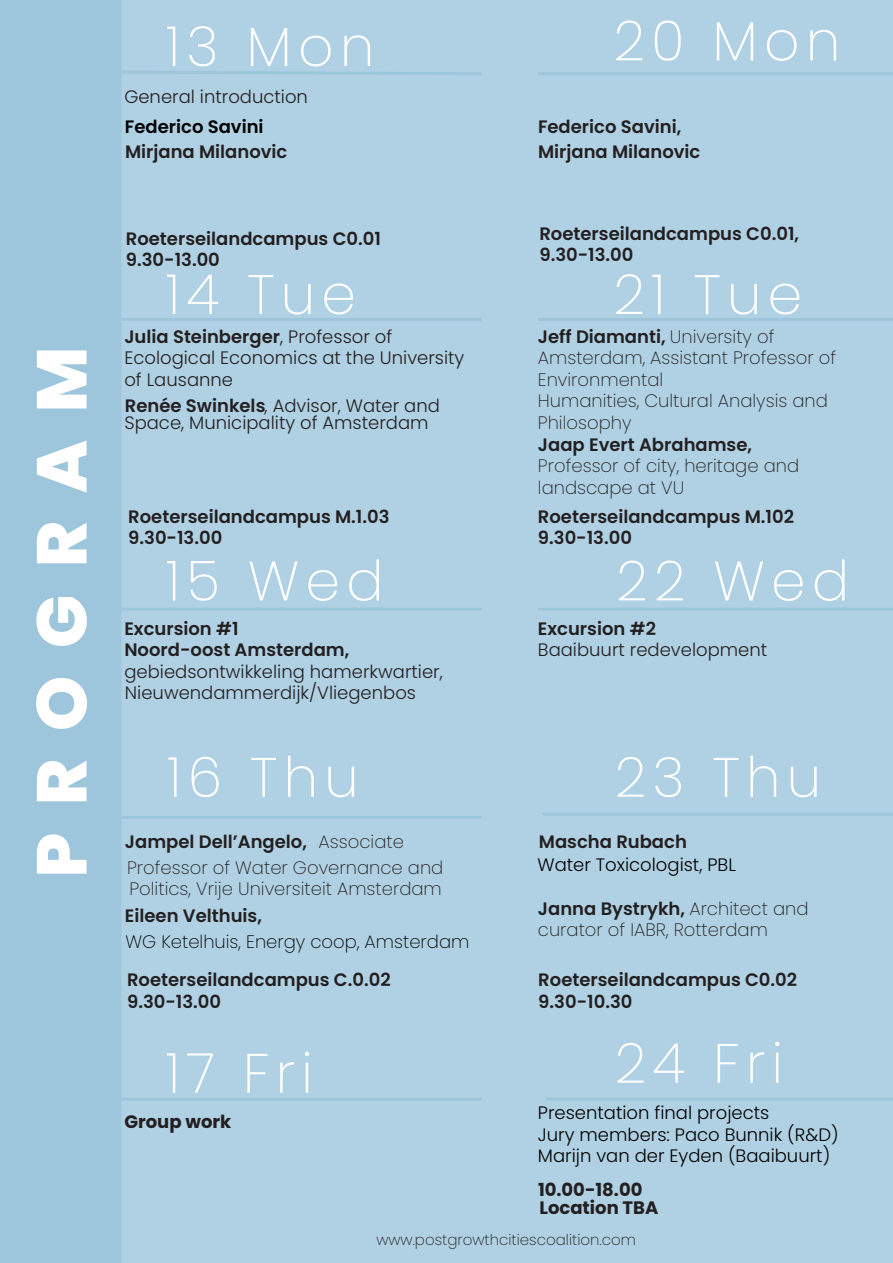
<style>
.page{position:relative;width:893px;height:1263px;background:#fff}
.page>*{position:absolute;margin:0;border:0;box-sizing:border-box;transform-origin:0 0}
.t1{font:800 70.5px "Poppins";letter-spacing:.39em;color:#fff}
.t2{font:200 55.5px "Poppins";letter-spacing:.11em;color:#fff}
.t3{font:600 18px/21.6px "Poppins";color:#231f20}
.t4{font:200 18px/21.6px "Poppins";color:#231f20}
.t5{font:300 18px/21.6px "Poppins";color:#231f20}
.t6{font:300 18px/21.6px "Poppins";color:#000}
.t7{font:200 18px "Poppins";color:#000}
.t8{font:700 18px/18.3px "Poppins";color:#231f20}
.t9{font:600 18px "Poppins";color:#000}
.t10{font:200 15px "Poppins";color:#231f20}
.s1{font-weight:600}
</style>
<div class="page">
<div style="left:106px;top:0;width:787px;height:1263px;background:#b0d1e3"></div>
<svg style="left:121px;top:70px;width:361px;height:5px"></svg>
<hr style="left:111px;top:318px;width:371px;height:3px;background:#9dc6dc">
<hr style="left:111px;top:608px;width:371px;height:3px;background:#9dc6dc">
<hr style="left:111px;top:816px;width:371px;height:3px;background:#9dc6dc">
<hr style="left:111px;top:1098px;width:371px;height:3px;background:#9dc6dc">
<hr style="left:538px;top:72px;width:355px;height:3px;background:#9dc6dc">
<hr style="left:538px;top:318px;width:355px;height:3px;background:#9dc6dc">
<hr style="left:538px;top:608px;width:355px;height:3px;background:#9dc6dc">
<hr style="left:542px;top:813px;width:351px;height:3px;background:#9dc6dc">
<div style="left:0;top:0;width:121px;height:1263px;background:#9dc6dc"></div>
<hr style="left:545px;top:1097px;width:348px;height:3px;background:#9dc6dc">
<h1 class="t1" style="left:21px;top:877px;width:533px;rotate:-90deg">PROGRAM</h1>
<h2 class="t2" style="left:166px;top:14px;width:210px">13 Mon</h2>
<p class="t5" style="left:124px;top:86px;width:185px">General introduction</p>
<p class="t9" style="left:125px;top:116px;width:140px">Federico Savini</p>
<p class="t3" style="left:125px;top:141px;width:164px">Mirjana Milanovic</p>
<p class="t3" style="left:126px;top:228px;width:257px">Roeterseilandcampus C0.01<br>9.30-13.00</p>
<h2 class="t2" style="left:166px;top:262px;width:192px">14 Tue</h2>
<p class="t5" style="left:124px;top:325px;width:342px"><span class="s1">Julia Steinberger</span>, Professor of<br>Ecological Economics at the University of Lausanne</p>
<p class="t5" style="left:124px;top:397px;width:317px;line-height:16.8px"><span class="s1">Renée Swinkels</span>, Advisor, Water and<br>Space, Municipality of Amsterdam</p>
<p class="t3" style="left:128px;top:506px;width:263px">Roeterseilandcampus M.1.03<br>9.30-13.00</p>
<h2 class="t2" style="left:166px;top:549px;width:219px">15 Wed</h2>
<p class="t3" style="left:124px;top:618px;width:226px">Excursion #1<br>Noord-oost Amsterdam,</p>
<p class="t5" style="left:124px;top:661px;width:320px;line-height:21.1px">gebiedsontwikkeling hamerkwartier,<br>Nieuwendammerdijk/Vliegenbos</p>
<h2 class="t2" style="left:167px;top:745px;width:193px">16 Thu</h2>
<p class="t4" style="left:125px;top:829px;width:320px;line-height:25.3px"><span class="s1">Jampel Dell’Angelo,</span> Associate<br>Professor of Water Governance and</p>
<p class="t4" style="left:129px;top:878px;width:314px">Politics, Vrije Universiteit Amsterdam</p>
<p class="t3" style="left:125px;top:905px;width:139px">Eileen Velthuis,</p>
<p class="t7" style="left:125px;top:931px;width:345px">WG Ketelhuis, Energy coop, Amsterdam</p>
<p class="t3" style="left:127px;top:969px;width:265px">Roeterseilandcampus C.0.02<br>9.30-13.00</p>
<h2 class="t2" style="left:166px;top:1041px;width:148px">17 Fri</h2>
<p class="t8" style="left:124px;top:1112px;width:108px">Group work</p>
<h2 class="t2" style="left:613px;top:9px;width:229px">20 Mon</h2>
<p class="t3" style="left:538px;top:114px;width:164px;line-height:25px">Federico Savini,<br>Mirjana Milanovic</p>
<p class="t3" style="left:539px;top:223px;width:261px">Roeterseilandcampus C0.01,<br>9.30-13.00</p>
<h2 class="t2" style="left:613px;top:262px;width:190px">21 Tue</h2>
<p class="t4" style="left:538px;top:325px;width:300px"><span class="s1">Jeff Diamanti,</span> University of<br>Amsterdam, Assistant Professor of<br>Environmental<br>Humanities, Cultural Analysis and<br>Philosophy</p>
<p class="t3" style="left:538px;top:433px;width:216px">Jaap Evert Abrahamse,</p>
<p class="t4" style="left:538px;top:455px;width:263px">Professor of city, heritage and landscape at VU</p>
<p class="t3" style="left:538px;top:506px;width:258px">Roeterseilandcampus M.102<br>9.30-13.00</p>
<h2 class="t2" style="left:616px;top:549px;width:234px">22 Wed</h2>
<p class="t3" style="left:538px;top:618px;width:120px">Excursion #2</p>
<p class="t5" style="left:538px;top:639px;width:231px">Baaibuurt redevelopment</p>
<h2 class="t2" style="left:615px;top:745px;width:208px">23 Thu</h2>
<p class="t3" style="left:539px;top:831px;width:149px">Mascha Rubach</p>
<p class="t6" style="left:537px;top:854px;width:200px">Water Toxicologist, PBL</p>
<p class="t4" style="left:538px;top:897px;width:272px"><span class="s1">Janna Bystrykh,</span> Architect and curator of IABR, Rotterdam</p>
<p class="t3" style="left:538px;top:969px;width:260px">Roeterseilandcampus C0.02<br>9.30-10.30</p>
<h2 class="t2" style="left:615px;top:1031px;width:170px">24 Fri</h2>
<p class="t6" style="left:538px;top:1102px;width:302px">Presentation final projects<br>Jury members: Paco Bunnik (R&amp;D)<br>Marijn van der Eyden (Baaibuurt)</p>
<p class="t8" style="left:538px;top:1181px;width:122px">10.00-18.00<br>Location TBA</p>
<p class="t10" style="left:376px;top:1231px;width:261px">www.postgrowthcitiescoalition.com</p>
</div>
